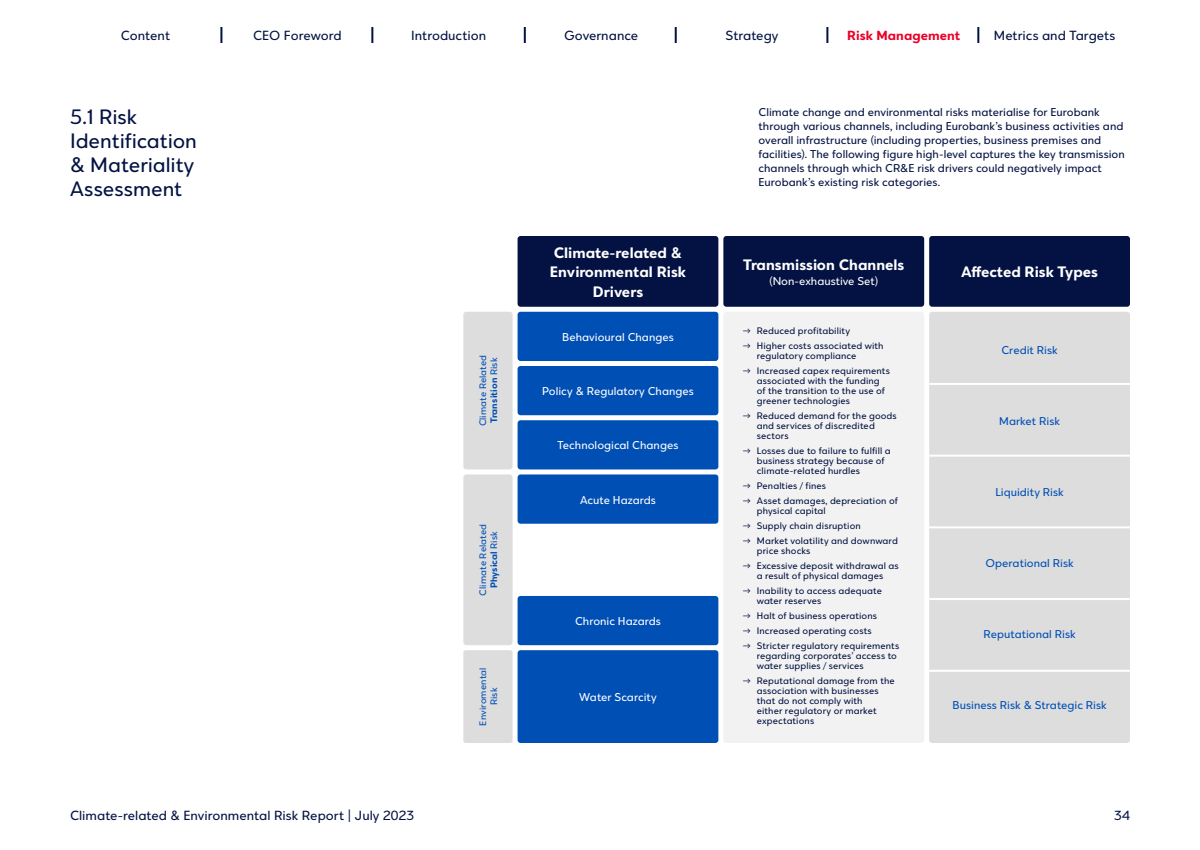
<style>
.page{position:relative;width:1200px;height:850px;background:#fff}
.page>*{position:absolute;margin:0;border:0;box-sizing:border-box;transform-origin:0 0}
.t1{font:22px/24px "Eurobank Sans";color:#031242}
.t2{font:700 16px/19.2px "Eurobank Sans";color:#fff;text-align:center}
.t3{font:14px "Eurobank Sans";color:#031242}
.t4{font:700 14px "Eurobank Sans";color:#eb0029}
.t5{font:12px/14px "Eurobank Sans";color:#031242}
.t6{font:12px "Eurobank Sans";color:#fff}
.t7{font:12px "Eurobank Sans";color:#004fb5}
.t8{font:10px/10px "Eurobank Sans";letter-spacing:.01em;color:#031242}
.t9{font:10px/11px "Eurobank Sans";letter-spacing:.01em;color:#004fb5;text-align:center}
.s1{font-weight:700}
.s2{font-family:"Manrope";font-weight:200}
</style>
<div class="page">
<div style="left:518px;top:236px;width:200px;height:71px;background:#031242;border-radius:3px"></div>
<div style="left:723px;top:236px;width:201px;height:71px;background:#031242;border-radius:3px"></div>
<div style="left:929px;top:236px;width:201px;height:71px;background:#031242;border-radius:3px"></div>
<div style="left:518px;top:312px;width:200px;height:49px;background:#004fb5;border-radius:3px"></div>
<div style="left:723px;top:312px;width:201px;height:431px;background:#f2f2f2;border-radius:3px"></div>
<div style="left:929px;top:312px;width:201px;height:431px;background:#ddd;border-radius:3px"></div>
<div style="left:463px;top:312px;width:50px;height:157px;background:#ddd;border-radius:3px"></div>
<div style="left:463px;top:474px;width:50px;height:171px;background:#ddd;border-radius:3px"></div>
<div style="left:463px;top:650px;width:50px;height:93px;background:#ddd"></div>
<div style="left:518px;top:366px;width:200px;height:49px;background:#004fb5;border-radius:3px"></div>
<div style="left:518px;top:596px;width:200px;height:49px;background:#004fb5;border-radius:3px"></div>
<div style="left:518px;top:420px;width:200px;height:49px;background:#004fb5;border-radius:3px"></div>
<div style="left:518px;top:474px;width:200px;height:50px;background:#004fb5;border-radius:3px"></div>
<div style="left:518px;top:650px;width:200px;height:93px;background:#004fb5;border-radius:3px"></div>
<hr style="left:929px;top:383px;width:201px;height:2px;background:#fff">
<hr style="left:929px;top:455px;width:201px;height:2px;background:#fff">
<hr style="left:929px;top:526px;width:201px;height:2px;background:#fff">
<hr style="left:929px;top:598px;width:201px;height:2px;background:#fff">
<hr style="left:929px;top:670px;width:201px;height:2px;background:#fff">
<svg style="left:220px;top:27px;width:2px;height:16px"></svg>
<svg style="left:524px;top:27px;width:2px;height:16px"></svg>
<svg style="left:826px;top:27px;width:2px;height:16px"></svg>
<svg style="left:371px;top:27px;width:2px;height:16px"></svg>
<svg style="left:675px;top:27px;width:2px;height:16px"></svg>
<svg style="left:977px;top:27px;width:2px;height:16px"></svg>
<h3 class="t3" style="left:121px;top:28px;width:51px">Content</h3>
<h3 class="t3" style="left:253px;top:28px;width:90px">CEO Foreword</h3>
<h3 class="t3" style="left:411px;top:28px;width:77px">Introduction</h3>
<h3 class="t3" style="left:564px;top:28px;width:76px">Governance</h3>
<h3 class="t3" style="left:726px;top:28px;width:54px">Strategy</h3>
<h3 class="t4" style="left:847px;top:27px;width:114px">Risk Management</h3>
<h3 class="t3" style="left:994px;top:28px;width:123px">Metrics and Targets</h3>
<h1 class="t1" style="left:70px;top:104px;width:129px">5.1 Risk<br>Identification &amp; Materiality<br>Assessment</h1>
<p class="t9" style="left:478px;top:426px;width:73px;text-align:left;rotate:-90deg">Climate Related<br><span class="s1">Transition</span> Risk</p>
<p class="t9" style="left:478px;top:596px;width:73px;rotate:-90deg">Climate Related<br><span class="s1">Physical</span> Risk</p>
<p class="t9" style="left:478px;top:726px;width:59px;rotate:-90deg">Enviromental<br>Risk</p>
<h2 class="t2" style="left:550px;top:244px;width:138px">Climate-related &amp;<br>Environmental Risk<br>Drivers</h2>
<p class="t6" style="left:562px;top:330px;width:113px">Behavioural Changes</p>
<p class="t6" style="left:542px;top:384px;width:153px">Policy &amp; Regulatory Changes</p>
<p class="t6" style="left:558px;top:439px;width:122px">Technological Changes</p>
<p class="t6" style="left:580px;top:493px;width:77px">Acute Hazards</p>
<p class="t6" style="left:575px;top:614px;width:87px">Chronic Hazards</p>
<p class="t6" style="left:579px;top:690px;width:79px">Water Scarcity</p>
<p class="t5" style="left:759px;top:105px;width:368px">Climate change and environmental risks materialise for Eurobank through various channels, including Eurobank’s business activities and overall infrastructure (including properties, business premises and facilities). The following figure high-level captures the key transmission channels through which CR&amp;E risk drivers could negatively impact Eurobank’s existing risk categories.</p>
<h2 class="t2" style="left:743px;top:256px;width:163px">Transmission Channels</h2>
<p class="t6" style="left:769px;top:274px;width:111px">(Non-exhaustive Set)</p>
<p class="t8" style="left:742px;top:325px;width:110px"><span class="s2">→</span> Reduced profitability</p>
<p class="t8" style="left:757px;top:340px;width:128px;text-indent:-15px"><span class="s2">→</span> Higher costs associated with regulatory compliance</p>
<p class="t8" style="left:757px;top:365px;width:135px;text-indent:-15px"><span class="s2">→</span> Increased capex requirements associated with the funding of the transition to the use of greener technologies</p>
<p class="t8" style="left:757px;top:410px;width:142px;text-indent:-15px"><span class="s2">→</span> Reduced demand for the goods and services of discredited sectors</p>
<p class="t8" style="left:757px;top:445px;width:135px;text-indent:-15px"><span class="s2">→</span> Losses due to failure to fulfill a business strategy because of climate-related hurdles</p>
<p class="t8" style="left:742px;top:480px;width:86px"><span class="s2">→</span> Penalties / fines</p>
<p class="t8" style="left:757px;top:495px;width:143px;text-indent:-15px"><span class="s2">→</span> Asset damages, depreciation of physical capital</p>
<p class="t8" style="left:742px;top:520px;width:121px"><span class="s2">→</span> Supply chain disruption</p>
<p class="t8" style="left:757px;top:535px;width:143px;text-indent:-15px"><span class="s2">→</span> Market volatility and downward price shocks</p>
<p class="t8" style="left:742px;top:560px;width:158px;text-align:center"><span class="s2">→</span> Excessive deposit withdrawal as a result of physical damages</p>
<p class="t8" style="left:757px;top:585px;width:127px;text-indent:-15px"><span class="s2">→</span> Inability to access adequate water reserves</p>
<p class="t8" style="left:742px;top:610px;width:137px"><span class="s2">→</span> Halt of business operations</p>
<p class="t8" style="left:742px;top:625px;width:132px"><span class="s2">→</span> Increased operating costs</p>
<p class="t8" style="left:757px;top:640px;width:144px;text-indent:-15px"><span class="s2">→</span> Stricter regulatory requirements regarding corporates’ access to water supplies / services</p>
<p class="t8" style="left:757px;top:675px;width:139px;text-indent:-15px"><span class="s2">→</span> Reputational damage from the association with businesses that do not comply with<br>either regulatory or market expectations</p>
<h2 class="t2" style="left:961px;top:263px;width:139px">Affected Risk Types</h2>
<p class="t7" style="left:1001px;top:344px;width:58px">Credit Risk</p>
<p class="t7" style="left:999px;top:415px;width:62px">Market Risk</p>
<p class="t7" style="left:995px;top:486px;width:70px">Liquidity Risk</p>
<p class="t7" style="left:986px;top:557px;width:90px">Operational Risk</p>
<p class="t7" style="left:983px;top:628px;width:94px">Reputational Risk</p>
<p class="t7" style="left:952px;top:699px;width:156px">Business Risk &amp; Strategic Risk</p>
<h3 class="t3" style="left:70px;top:808px;width:346px">Climate-related &amp; Environmental Risk Report | July 2023</h3>
<h3 class="t3" style="left:1114px;top:808px;width:17px">34</h3>
</div>
